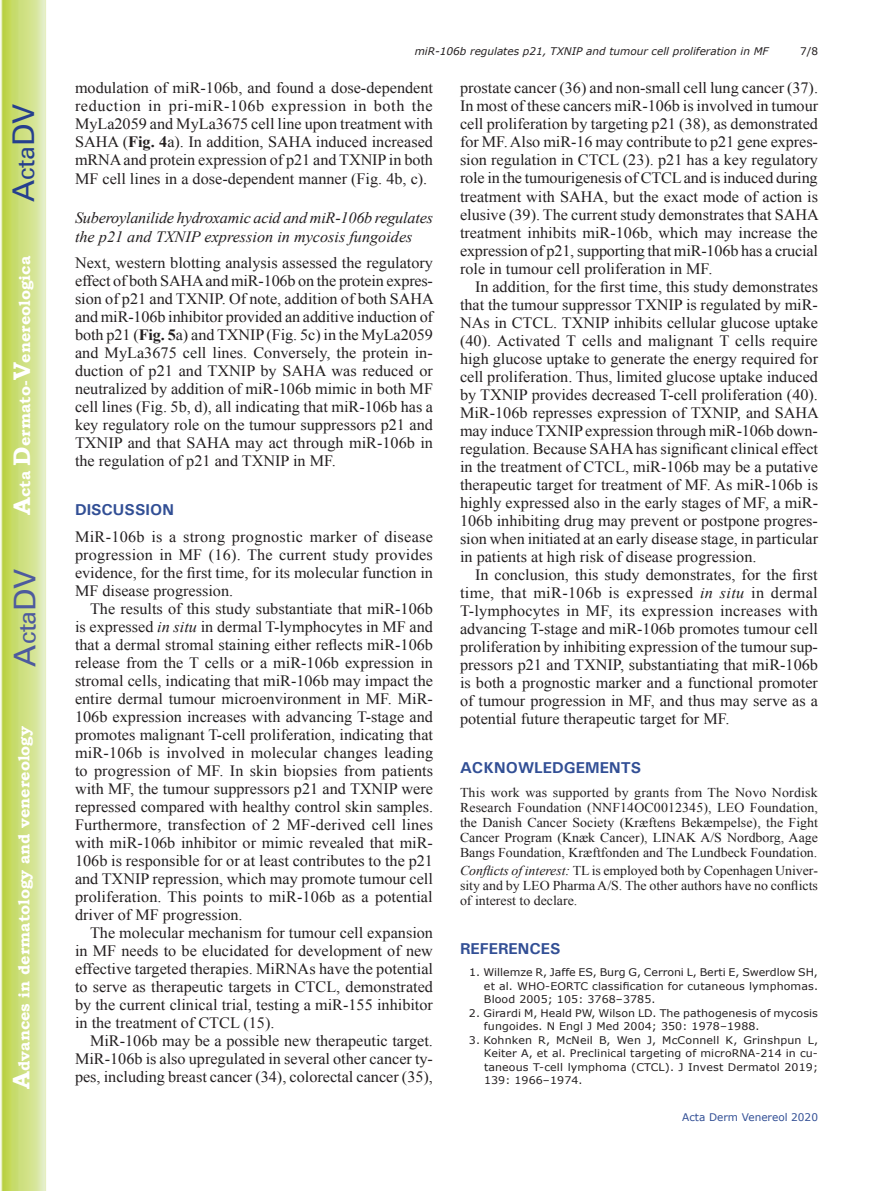
<style>
.page{position:relative;width:893px;height:1191px;background:#fff}
.page>*{position:absolute;margin:0;border:0;box-sizing:border-box;transform-origin:0 0}
.t1{font:30px "Univers";color:#4d5a9e}
.t2{font:30px "Univers";color:#253f8e}
.t3{font:15.75px/18px "Times New Roman";color:#231f20;text-align:justify}
.t4{font:italic 15.75px/18.9px "Times New Roman";letter-spacing:-.015em;color:#231f20}
.t5{font:700 15.75px "Bookman Old Style";color:#fff}
.t6{font:700 15.75px "Univers";color:#324f95}
.t7{font:13.5px/15px "Times New Roman";color:#231f20;text-align:justify}
.t8{font:10.5px/13.5px "Verdana";letter-spacing:.01em;color:#231f20;text-align:justify;scale:1.05 1}
.t9{font:italic 10.5px "Verdana";color:#231f20}
.t10{font:10.5px "Verdana";color:#324f95}
.t11{font:10.5px "Verdana";letter-spacing:.01em;color:#231f20}
.s1{font-size:24px}
.s2{font-weight:700}
.s3{font-style:italic}
</style>
<div class="page">
<svg style="left:1px;top:0;width:45px;height:1191px;background:#cfe084"></svg>
<h1 class="t2" style="left:6px;top:202px;width:100px;rotate:-90deg">A<span class="s1">cta</span>DV</h1>
<p class="t5" style="left:15px;top:515px;width:260px;rotate:-90deg"><span class="s1">A</span>cta <span class="s1">D</span>ermato-<span class="s1">V</span>enereologica</p>
<h1 class="t1" style="left:7px;top:666px;width:100px;rotate:-90deg">A<span class="s1">cta</span>DV</h1>
<p class="t5" style="left:15px;top:1088px;width:364px;rotate:-90deg"><span class="s1">A</span>dvances in dermatology and venereology</p>
<p class="t9" style="left:415px;top:44px;width:355px">miR-106b regulates p21, TXNIP and tumour cell proliferation in MF</p>
<p class="t11" style="left:800px;top:44px;width:20px">7/8</p>
<p class="t3" style="left:75px;top:79px;width:360px">modulation of miR-106b, and found a dose-dependent reduction in pri-miR-106b expression in both the MyLa2059 and MyLa3675 cell line upon treatment with SAHA (<span class="s2">Fig. 4</span>a). In addition, SAHA induced increased mRNA and protein expression of p21 and TXNIP in both MF cell lines in a dose-dependent manner (Fig. 4b, c).</p>
<p class="t4" style="left:75px;top:208px;width:359px">Suberoylanilide hydroxamic acid and miR-106b regulates the p21 and TXNIP expression in mycosis fungoides</p>
<p class="t3" style="left:75px;top:253px;width:360px">Next, western blotting analysis assessed the regulatory effect of both SAHA and miR-106b on the protein expres&shy;sion of p21 and TXNIP. Of note, addition of both SAHA and miR-106b inhibitor provided an additive induction of both p21 (<span class="s2">Fig. 5</span>a) and TXNIP (Fig. 5c) in the MyLa2059 and MyLa3675 cell lines. Conversely, the protein in&shy;duction of p21 and TXNIP by SAHA was reduced or neutralized by addition of miR-106b mimic in both MF cell lines (Fig. 5b, d), all indicating that miR-106b has a key regulatory role on the tumour suppressors p21 and TXNIP and that SAHA may act through miR-106b in the regulation of p21 and TXNIP in MF.</p>
<p class="t6" style="left:75px;top:499px;width:100px">DISCUSSION</p>
<p class="t3" style="left:75px;top:527px;width:360px">MiR-106b is a strong prognostic marker of disease progression in MF (16). The current study provides evidence, for the first time, for its molecular function in MF disease progression.</p>
<p class="t3" style="left:75px;top:599px;width:360px;text-indent:15px">The results of this study substantiate that miR-106b is expressed <span class="s3">in situ</span> in dermal T-lymphocytes in MF and that a dermal stromal staining either reflects miR-106b release from the T cells or a miR-106b expression in stromal cells, indicating that miR-106b may impact the entire dermal tumour microenvironment in MF. MiR-106b expression increases with advancing T-stage and promotes malignant T-cell proliferation, indicating that miR-106b is involved in molecular changes leading to progression of MF. In skin biopsies from patients with MF, the tumour suppressors p21 and TXNIP were repressed compared with healthy control skin samples.<br>Furthermore, transfection of 2 MF-derived cell lines with miR-106b inhibitor or mimic revealed that miR-106b is responsible for or at least contributes to the p21 and TXNIP repression, which may promote tumour cell proliferation. This points to miR-106b as a potential driver of MF progression.</p>
<p class="t3" style="left:75px;top:923px;width:360px;text-indent:15px">The molecular mechanism for tumour cell expansion in MF needs to be elucidated for development of new effective targeted therapies. MiRNAs have the potential to serve as therapeutic targets in CTCL, demonstrated by the current clinical trial, testing a miR-155 inhibitor in the treatment of CTCL (15).</p>
<p class="t3" style="left:75px;top:1031px;width:360px;text-indent:15px">MiR-106b may be a possible new therapeutic target.<br>MiR-106b is also upregulated in several other cancer ty&shy;pes, including breast cancer (34), colorectal cancer (35),</p>
<p class="t3" style="left:460px;top:79px;width:360px">prostate cancer (36) and non-small cell lung cancer (37).<br>In most of these cancers miR-106b is involved in tumour cell proliferation by targeting p21 (38), as demonstrated for MF. Also miR-16 may contribute to p21 gene expres&shy;sion regulation in CTCL (23). p21 has a key regulatory role in the tumourigenesis of CTCL and is induced during treatment with SAHA, but the exact mode of action is elusive (39). The current study demonstrates that SAHA treatment inhibits miR-106b, which may increase the expression of p21, supporting that miR-106b has a crucial role in tumour cell proliferation in MF.</p>
<p class="t3" style="left:460px;top:277px;width:360px;text-indent:15px">In addition, for the first time, this study demonstrates that the tumour suppressor TXNIP is regulated by miR-NAs in CTCL. TXNIP inhibits cellular glucose uptake (40). Activated T cells and malignant T cells require high glucose uptake to generate the energy required for cell proliferation. Thus, limited glucose uptake induced by TXNIP provides decreased T-cell proliferation (40).<br>MiR-106b represses expression of TXNIP, and SAHA may induce TXNIP expression through miR-106b down&shy;regulation. Because SAHA has significant clinical effect in the treatment of CTCL, miR-106b may be a putative therapeutic target for treatment of MF. As miR-106b is highly expressed also in the early stages of MF, a miR-106b inhibiting drug may prevent or postpone progres&shy;sion when initiated at an early disease stage, in particular in patients at high risk of disease progression.</p>
<p class="t3" style="left:460px;top:565px;width:360px;text-indent:15px">In conclusion, this study demonstrates, for the first time, that miR-106b is expressed <span class="s3">in situ</span> in dermal T-lymphocytes in MF, its expression increases with advancing T-stage and miR-106b promotes tumour cell proliferation by inhibiting expression of the tumour sup&shy;pressors p21 and TXNIP, substantiating that miR-106b is both a prognostic marker and a functional promoter of tumour progression in MF, and thus may serve as a potential future therapeutic target for MF.</p>
<p class="t6" style="left:460px;top:757px;width:183px">ACKNOWLEDGEMENTS</p>
<p class="t7" style="left:460px;top:784px;width:360px">This work was supported by grants from The Novo Nordisk Research Foundation (NNF14OC0012345), LEO Foundation, the Danish Cancer Society (Kræftens Bekæmpelse), the Fight Cancer Program (Knæk Cancer), LINAK A/S Nordborg, Aage Bangs Foundation, Kræftfonden and The Lundbeck Foundation.</p>
<p class="t7" style="left:460px;top:862px;width:359px"><span class="s3">Conflicts of interest:</span> TL is employed both by Copenhagen Univer&shy;sity and by LEO Pharma A/S. The other authors have no conflicts of interest to declare.</p>
<p class="t6" style="left:460px;top:938px;width:102px">REFERENCES</p>
<p class="t8" style="left:484px;top:965px;width:320px;text-indent:-15px">1. Willemze R, Jaffe ES, Burg G, Cerroni L, Berti E, Swerdlow SH, et al. WHO-EORTC classification for cutaneous lymphomas.<br>Blood 2005; 105: 3768–3785.</p>
<p class="t8" style="left:484px;top:1006px;width:320px;text-indent:-15px">2. Girardi M, Heald PW, Wilson LD. The pathogenesis of mycosis fungoides. N Engl J Med 2004; 350: 1978–1988.</p>
<p class="t8" style="left:484px;top:1033px;width:320px;text-indent:-15px">3. Kohnken R, McNeil B, Wen J, McConnell K, Grinshpun L, Keiter A, et al. Preclinical targeting of microRNA-214 in cu&shy;taneous T-cell lymphoma (CTCL). J Invest Dermatol 2019; 139: 1966–1974.</p>
<p class="t10" style="left:682px;top:1110px;width:137px">Acta Derm Venereol 2020</p>
</div>
